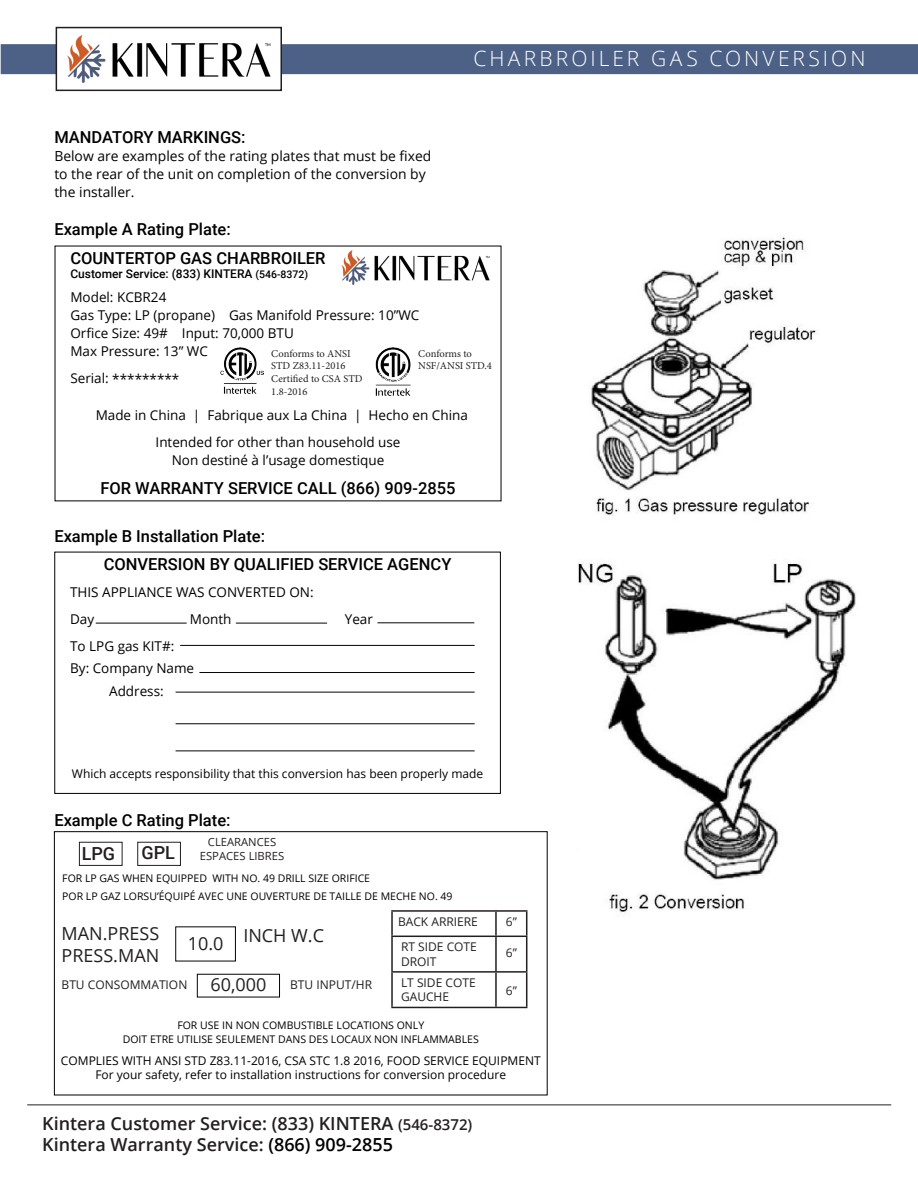
<style>
.page{position:relative;width:918px;height:1188px;background:#fff}
.page>*{position:absolute;margin:0;border:0;box-sizing:border-box;transform-origin:0 0}
.t1{font:300 21px "Open Sans";letter-spacing:.145em;color:#fff}
.t2{font:600 18px/21.6px "Open Sans";color:#231f20}
.t3{font:18px/21.6px "Open Sans";color:#231f20}
.t4{font:500 18px "Roboto";color:#231f20}
.t5{font:500 16.5px "Roboto";color:#000}
.t6{font:13.8px/18px "Open Sans";color:#000}
.t7{font:13.5px/18px "Open Sans";color:#000}
.t8{font:12px/13.5px "Open Sans";color:#000;text-align:center}
.t9{font:12px/14.4px "Open Sans";color:#231f20}
.t10{font:500 12px "Roboto";color:#000}
.t11{font:11.25px/13.5px "Open Sans";color:#231f20;text-align:center}
.t12{font:10.5px/18px "Open Sans";color:#000}
.t13{font:10.5px/12.6px "Minion Pro";color:#231f20}
.s1{font-size:10.5px}
.s2{font-size:15px}
.s3{color:#000}
</style>
<div class="page">
<hr style="left:27px;top:1105px;width:864px;height:1px;background:#231f20">
<div style="left:1px;top:44px;width:917px;height:30px;background:#4d6187"></div>
<div style="left:56px;top:27px;width:226px;height:64px;background:#fff;border:2px solid #231f20"></div>
<img style="left:67px;top:36px;width:203px;height:46px">
<div style="left:54px;top:552px;width:447px;height:242px;border:1px solid #000"></div>
<div style="left:54px;top:831px;width:494px;height:264px;border:1px solid #000"></div>
<hr style="left:96px;top:623px;width:91px;height:1px;background:#040503">
<hr style="left:180px;top:645px;width:295px;height:1px;background:#040503">
<hr style="left:199px;top:672px;width:276px;height:1px;background:#040503">
<hr style="left:176px;top:692px;width:299px;height:1px;background:#040503">
<hr style="left:176px;top:723px;width:299px;height:1px;background:#040503">
<hr style="left:176px;top:751px;width:299px;height:1px;background:#040503">
<hr style="left:236px;top:623px;width:91px;height:1px;background:#040503">
<hr style="left:377px;top:622px;width:97px;height:1px;background:#040503">
<div style="left:175px;top:926px;width:61px;height:35px;border:1px solid #040503"></div>
<img style="left:591px;top:237px;width:227px;height:278px">
<img style="left:578px;top:562px;width:278px;height:351px">
<div style="left:571px;top:849px;width:14px;height:84px;background:#fff"></div>
<hr style="left:391px;top:910px;width:105px;height:2px;background:#231f20">
<hr style="left:391px;top:912px;width:2px;height:24px;background:#231f20">
<hr style="left:496px;top:910px;width:31px;height:2px;background:#231f20">
<hr style="left:495px;top:912px;width:2px;height:24px;background:#231f20">
<svg style="left:526px;top:912px;width:1px;height:24px"></svg>
<hr style="left:391px;top:936px;width:105px;height:1px;background:#231f20">
<hr style="left:391px;top:937px;width:2px;height:34px;background:#231f20">
<hr style="left:496px;top:936px;width:31px;height:1px;background:#231f20">
<hr style="left:495px;top:937px;width:2px;height:34px;background:#231f20">
<hr style="left:526px;top:937px;width:1px;height:34px;background:#231f20">
<hr style="left:391px;top:971px;width:105px;height:2px;background:#231f20">
<hr style="left:391px;top:973px;width:2px;height:34px;background:#231f20">
<hr style="left:496px;top:971px;width:31px;height:2px;background:#231f20">
<hr style="left:495px;top:973px;width:2px;height:34px;background:#231f20">
<hr style="left:526px;top:973px;width:1px;height:34px;background:#231f20">
<hr style="left:391px;top:1007px;width:105px;height:1px;background:#231f20">
<hr style="left:496px;top:1007px;width:31px;height:1px;background:#231f20">
<img style="left:220px;top:347px;width:44px;height:47px">
<img style="left:375px;top:347px;width:36px;height:49px">
<img style="left:341px;top:250px;width:148px;height:34px">
<div style="left:79px;top:842px;width:44px;height:24px;border:1px solid #231f20"></div>
<div style="left:137px;top:842px;width:44px;height:24px;border:1px solid #231f20"></div>
<p class="t5" style="left:54px;top:126px;width:193px">MANDATORY MARKINGS:</p>
<p class="t6" style="left:54px;top:147px;width:379px">Below are examples of the rating plates that must be fixed to the rear of the unit on completion of the conversion by the installer.</p>
<p class="t5" style="left:54px;top:217px;width:178px">Example A Rating Plate:</p>
<p class="t1" style="left:473px;top:44px;width:394px">CHARBROILER GAS CONVERSION</p>
<p class="t5" style="left:70px;top:246px;width:257px">COUNTERTOP GAS CHARBROILER</p>
<p class="t10" style="left:70px;top:265px;width:239px">Customer Service: (833) KINTERA <span class="s1">(546-8372)</span></p>
<p class="t7" style="left:70px;top:287px;width:351px">Model: KCBR24<br>Gas Type: LP (propane) Gas Manifold Pressure: 10”WC<br>Orfice Size: 49# Input: 70,000 BTU<br>Max Pressure: 13” WC</p>
<p class="t7" style="left:70px;top:370px;width:110px">Serial: *********</p>
<p class="t7" style="left:96px;top:406px;width:374px">Made in China | Fabrique aux La China | Hecho en China</p>
<p class="t7" style="left:156px;top:433px;width:246px;text-align:center">Intended for other than household use<br>Non destiné à l’usage domestique</p>
<p class="t5" style="left:100px;top:476px;width:357px">FOR WARRANTY SERVICE CALL (866) 909-2855</p>
<p class="t13" style="left:271px;top:347px;width:93px">Conforms to ANSI<br>STD Z83.11-2016<br>Certified to CSA STD<br>1.8-2016</p>
<p class="t13" style="left:418px;top:347px;width:75px">Conforms to<br>NSF/ANSI STD.4</p>
<p class="t5" style="left:54px;top:525px;width:212px">Example B Installation Plate:</p>
<p class="t5" style="left:104px;top:552px;width:349px">CONVERSION BY QUALIFIED SERVICE AGENCY</p>
<p class="t7" style="left:70px;top:582px;width:245px">THIS APPLIANCE WAS CONVERTED ON:</p>
<p class="t7" style="left:70px;top:609px;width:26px">Day</p>
<p class="t7" style="left:190px;top:609px;width:43px">Month</p>
<p class="t7" style="left:345px;top:609px;width:30px">Year</p>
<p class="t7" style="left:70px;top:636px;width:106px">To LPG gas KIT#:</p>
<p class="t7" style="left:70px;top:659px;width:126px">By: Company Name</p>
<p class="t7" style="left:109px;top:681px;width:56px">Address:</p>
<p class="t8" style="left:72px;top:767px;width:413px">Which accepts responsibility that this conversion has been properly made</p>
<p class="t5" style="left:54px;top:809px;width:178px">Example C Rating Plate:</p>
<p class="t4" style="left:82px;top:841px;width:35px">LPG</p>
<p class="t4" style="left:141px;top:840px;width:35px">GPL</p>
<p class="t11" style="left:200px;top:835px;width:86px">CLEARANCES<br>ESPACES LIBRES</p>
<p class="t12" style="left:62px;top:869px;width:392px">FOR LP GAS WHEN EQUIPPED WITH NO. 49 DRILL SIZE ORIFICE<br>POR LP GAZ LORSU’ÉQUIPÉ AVEC UNE OUVERTURE DE TAILLE DE MECHE NO. 49</p>
<p class="t3" style="left:62px;top:923px;width:99px">MAN.PRESS<br>PRESS.MAN</p>
<p class="t9" style="left:62px;top:977px;width:127px">BTU CONSOMMATION</p>
<p class="t9" style="left:290px;top:977px;width:83px">BTU INPUT/HR</p>
<p class="t3" style="left:243px;top:924px;width:82px">INCH W.C</p>
<p class="t3" style="left:188px;top:932px;width:37px">10.0</p>
<p class="t3" style="left:210px;top:974px;width:57px">60,000</p>
<p class="t9" style="left:398px;top:914px;width:81px">BACK ARRIERE</p>
<p class="t9" style="left:506px;top:914px;width:13px">6”</p>
<p class="t9" style="left:401px;top:940px;width:77px">RT SIDE COTE<br>DROIT</p>
<p class="t9" style="left:506px;top:946px;width:13px">6”</p>
<p class="t9" style="left:401px;top:975px;width:76px">LT SIDE COTE<br>GAUCHE</p>
<p class="t9" style="left:506px;top:983px;width:13px">6”</p>
<p class="t12" style="left:177px;top:1016px;width:248px">FOR USE IN NON COMBUSTIBLE LOCATIONS ONLY</p>
<p class="t12" style="left:123px;top:1030px;width:358px">DOIT ETRE UTILISE SEULEMENT DANS DES LOCAUX NON INFLAMMABLES</p>
<p class="t8" style="left:61px;top:1054px;width:481px">COMPLIES WITH ANSI STD Z83.11-2016, CSA STC 1.8 2016, FOOD SERVICE EQUIPMENT<br>For your safety, refer to installation instructions for conversion procedure</p>
<h2 class="t2" style="left:42px;top:1112px;width:432px">Kintera Customer Service: (833) KINTERA <span class="s2">(546-8372)<br></span>Kintera Warranty Service: <span class="s3">(866) 909-2855</span></h2>
</div>
